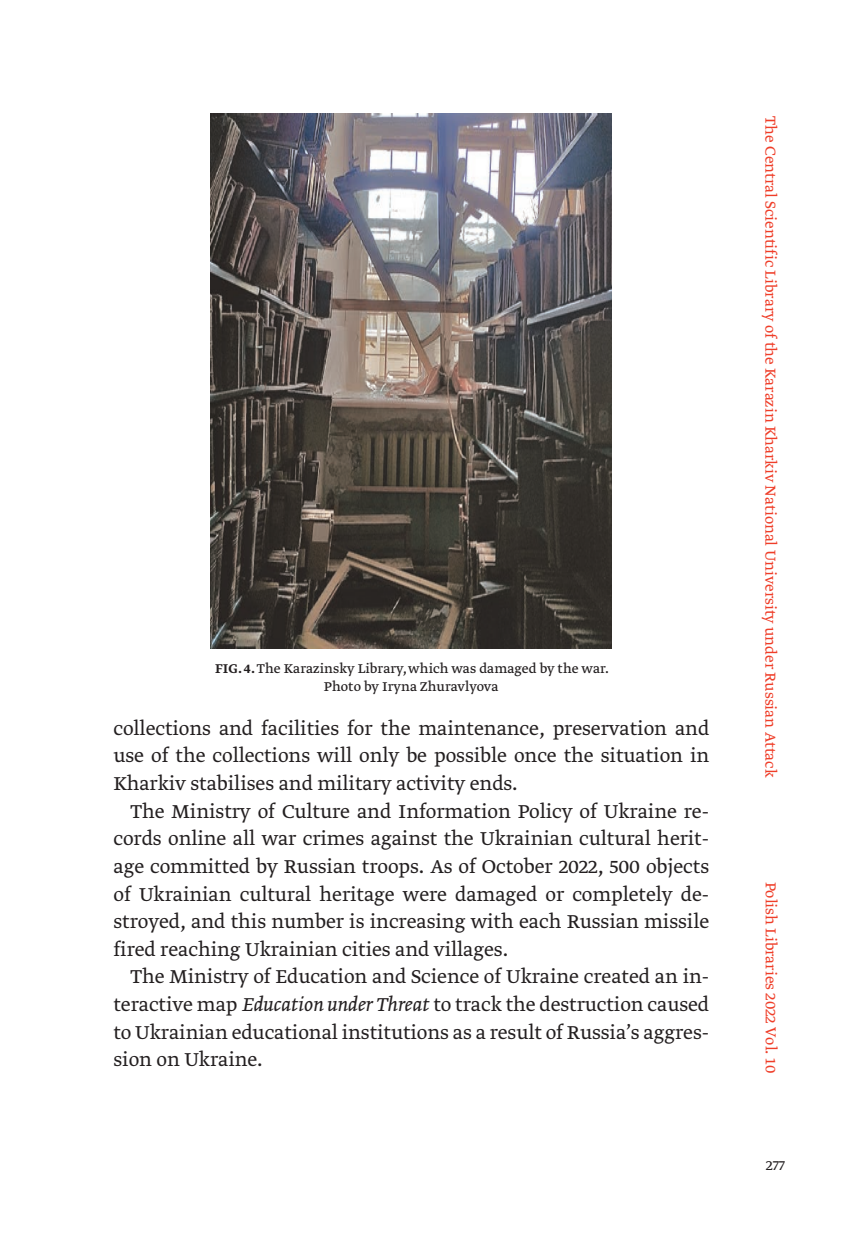
<style>
.page{position:relative;width:851px;height:1248px;background:#fff}
.page>*{position:absolute;margin:0;border:0;box-sizing:border-box;transform-origin:0 0}
.Body{font:22px/27.6px "Greta Text Pro Light Plus";color:#231f20;text-align:justify}
.t1{font:17px "Greta Text Pro Light Plus";color:#ef3e29}
.t2{font:16px "Greta Text Pro Light Plus";color:#231f20}
.Podpis_Foto{font:15px/18px "Greta Text Pro Regular Min";color:#231f20;text-align:center}
.s1{font-family:"Greta Text Pro Medium Min"}
.s2{font-family:"Greta Text Pro Light Ita Plus"}
</style>
<div class="page">
<img style="left:211px;top:113px;width:400px;height:535px">
<p class="Podpis_Foto" style="left:215px;top:660px;width:395px"><span class="s1">FIG. 4.</span> The Karazinsky Library, which was damaged by the war.<br>Photo by Iryna Zhuravlyova</p>
<p class="Body" style="left:113px;top:715px;width:597px">collections and facilities for the maintenance, preservation and use of the collections will only be possible once the situation in Kharkiv stabilises and military activity ends.</p>
<p class="Body" style="left:113px;top:798px;width:597px;text-indent:17px">The Ministry of Culture and Information Policy of Ukraine re&shy;cords online all war crimes against the Ukrainian cultural herit&shy;age committed by Russian troops. As of October 2022, 500 objects of Ukrainian cultural heritage were damaged or completely de&shy;stroyed, and this number is increasing with each Russian missile fired reaching Ukrainian cities and villages.</p>
<p class="Body" style="left:113px;top:963px;width:597px;text-indent:17px">The Ministry of Education and Science of Ukraine created an in&shy;teractive map <span class="s2">Education under Threat</span> to track the destruction caused to Ukrainian educational institutions as a result of Russia’s aggres&shy;sion on Ukraine.</p>
<p class="t1" style="left:780px;top:116px;width:662px;rotate:90deg">The Central Scientific Library of the Karazin Kharkiv National University under Russian Attack</p>
<p class="t1" style="left:780px;top:881px;width:193px;rotate:90deg">Polish Libraries 2022 Vol. 10</p>
<p class="t2" style="left:765px;top:1155px;width:20px">277</p>
</div>
